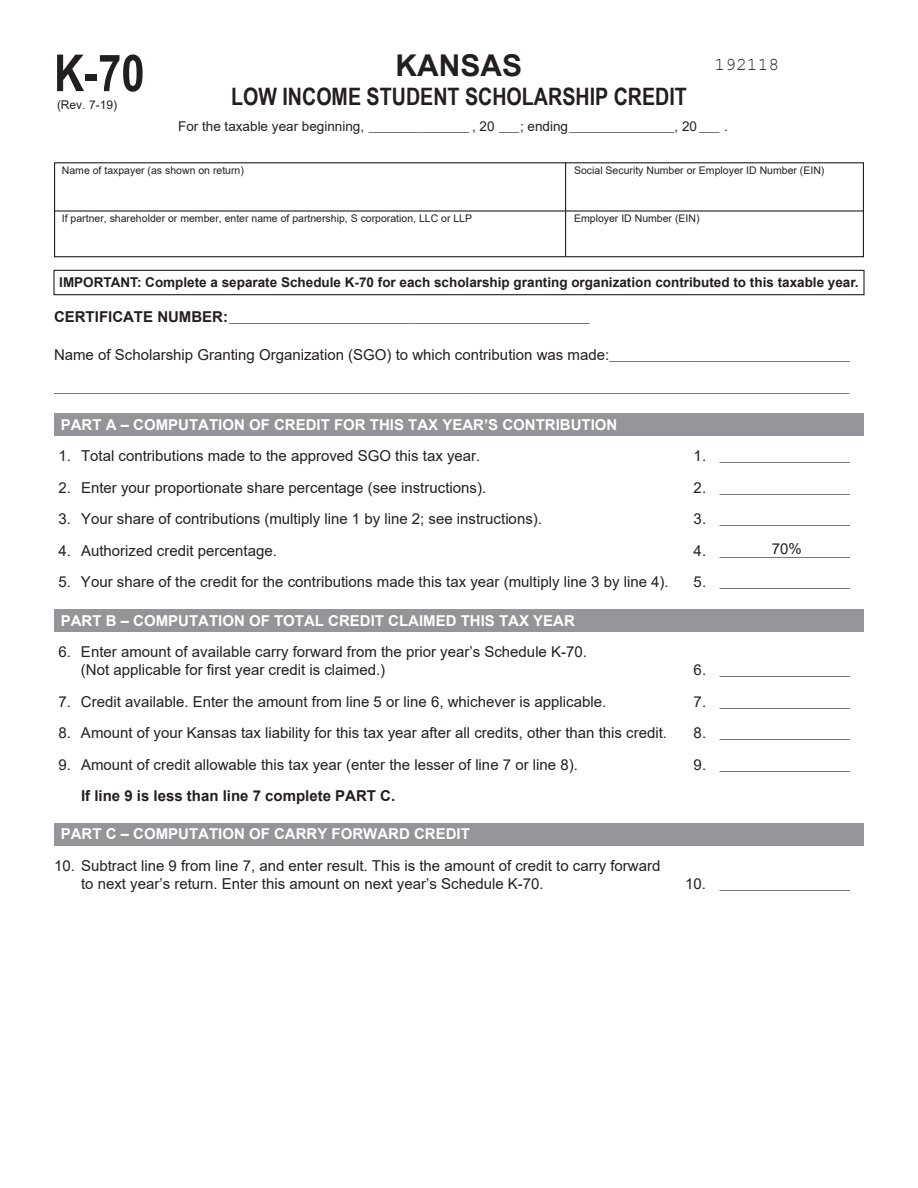
<style>
.page{position:relative;width:918px;height:1188px;background:#fff}
.page>*{position:absolute;margin:0;border:0;box-sizing:border-box;transform-origin:0 0}
.t1{font:700 51px "Arial Narrow";color:#231f20}
.t2{font:700 30px "Arial";color:#231f20}
.t3{font:700 24px "Arial Narrow";color:#231f20}
.t4{font:18px "Courier New";color:#231f20}
.t5{font:15px/18px "Arial";color:#231f20}
.t6{font:700 15px "Arial";color:#fff}
.t7{font:700 15px "Arial";color:#231f20}
.t8{font:700 13.5px "Arial";color:#231f20}
.t9{font:13.5px "Arial";color:#231f20}
.t10{font:12px "Arial";color:#231f20}
.t11{font:10.5px "Arial";color:#231f20}
.t12{font:9px "Arial";color:#231f20}
.s1{font-size:13.5px}
.s2{font-size:15px}
</style>
<div class="page">
<div style="left:54px;top:823px;width:810px;height:23px;background:#939598"></div>
<div style="left:54px;top:609px;width:810px;height:23px;background:#939598"></div>
<div style="left:54px;top:414px;width:810px;height:22px;background:#939598"></div>
<div style="left:53px;top:270px;width:812px;height:25px;border:1px solid #231f20"></div>
<div style="left:54px;top:162px;width:810px;height:95px;border:1px solid #231f20"></div>
<hr style="left:54px;top:210px;width:810px;height:2px;background:#231f20">
<hr style="left:565px;top:162px;width:1px;height:94px;background:#231f20">
<h2 class="t2" style="left:396px;top:44px;width:128px">KANSAS</h2>
<h1 class="t1" style="left:54px;top:35px;width:92px">K-70</h1>
<p class="t10" style="left:57px;top:97px;width:62px">(Rev. 7-19)</p>
<p class="t4" style="left:715px;top:53px;width:66px">192118</p>
<h3 class="t3" style="left:231px;top:78px;width:457px">LOW INCOME STUDENT SCHOLARSHIP CREDIT</h3>
<p class="t9" style="left:178px;top:117px;width:188px">For the taxable year beginning,</p>
<p class="t9" style="left:472px;top:117px;width:24px">, 20</p>
<p class="t9" style="left:528px;top:117px;width:42px">ending</p>
<p class="t9" style="left:675px;top:117px;width:24px">, 20</p>
<p class="t9" style="left:724px;top:117px;width:5px">.</p>
<p class="t11" style="left:62px;top:163px;width:184px">Name of taxpayer (as shown on return)</p>
<p class="t11" style="left:574px;top:163px;width:252px">Social Security Number or Employer ID Number (EIN)</p>
<p class="t11" style="left:62px;top:211px;width:412px">If partner, shareholder or member, enter name of partnership, S corporation, LLC or LLP</p>
<p class="t11" style="left:574px;top:211px;width:127px">Employer ID Number (EIN)</p>
<p class="t12" style="left:369px;top:121px;width:102px">____________________</p>
<p class="t12" style="left:499px;top:121px;width:26px">____<span class="s1">;</span></p>
<p class="t12" style="left:569px;top:121px;width:107px">_____________________</p>
<p class="t12" style="left:699px;top:121px;width:22px">____</p>
<p class="t8" style="left:59px;top:273px;width:801px">IMPORTANT: Complete a separate Schedule K-70 for each scholarship granting organization contributed to this taxable year.</p>
<p class="t7" style="left:54px;top:306px;width:176px">CERTIFICATE NUMBER:</p>
<p class="t5" style="left:54px;top:346px;width:557px">Name of Scholarship Granting Organization (SGO) to which contribution was made:</p>
<p class="t12" style="left:229px;top:313px;width:362px">________________________________________________________________________</p>
<p class="t12" style="left:610px;top:351px;width:242px">________________________________________________</p>
<p class="t12" style="left:54px;top:382px;width:797px">_______________________________________________________________________________________________________________________________________________________________</p>
<p class="t6" style="left:61px;top:414px;width:558px">PART A – COMPUTATION OF CREDIT FOR THIS TAX YEAR’S CONTRIBUTION</p>
<p class="t5" style="left:58px;top:447px;width:423px">1. Total contributions made to the approved SGO this tax year.</p>
<p class="t5" style="left:58px;top:479px;width:429px">2. Enter your proportionate share percentage (see instructions).</p>
<p class="t5" style="left:58px;top:510px;width:485px">3. Your share of contributions (multiply line 1 by line 2; see instructions).</p>
<p class="t5" style="left:58px;top:542px;width:220px">4. Authorized credit percentage.</p>
<p class="t5" style="left:772px;top:539px;width:32px">70%</p>
<p class="t5" style="left:58px;top:573px;width:612px">5. Your share of the credit for the contributions made this tax year (multiply line 3 by line 4).</p>
<p class="t6" style="left:61px;top:610px;width:516px">PART B – COMPUTATION OF TOTAL CREDIT CLAIMED THIS TAX YEAR</p>
<p class="t5" style="left:81px;top:643px;width:508px;text-indent:-22px">6. Enter amount of available carry forward from the prior year’s Schedule K-70. (Not applicable for first year credit is claimed.)</p>
<p class="t5" style="left:58px;top:692px;width:549px">7. Credit available. Enter the amount from line 5 or line 6, whichever is applicable.</p>
<p class="t5" style="left:58px;top:724px;width:610px">8. Amount of your Kansas tax liability for this tax year after all credits, other than this credit.</p>
<p class="t5" style="left:58px;top:755px;width:521px">9. Amount of credit allowable this tax year (enter the lesser of line 7 or line 8).</p>
<p class="t12" style="left:694px;top:452px;width:158px"><span class="s2">1.</span> __________________________</p>
<p class="t12" style="left:694px;top:484px;width:158px"><span class="s2">2.</span> __________________________</p>
<p class="t12" style="left:694px;top:515px;width:158px"><span class="s2">3.</span> __________________________</p>
<p class="t12" style="left:694px;top:547px;width:158px"><span class="s2">4.</span> __________________________</p>
<p class="t12" style="left:694px;top:578px;width:158px"><span class="s2">5.</span> __________________________</p>
<p class="t12" style="left:694px;top:666px;width:158px"><span class="s2">6.</span> __________________________</p>
<p class="t12" style="left:694px;top:697px;width:158px"><span class="s2">7.</span> __________________________</p>
<p class="t12" style="left:694px;top:729px;width:158px"><span class="s2">8.</span> __________________________</p>
<p class="t12" style="left:694px;top:760px;width:158px"><span class="s2">9.</span> __________________________</p>
<p class="t7" style="left:81px;top:785px;width:316px">If line 9 is less than line 7 complete PART C.</p>
<p class="t6" style="left:61px;top:824px;width:411px">PART C – COMPUTATION OF CARRY FORWARD CREDIT</p>
<p class="t5" style="left:81px;top:857px;width:581px;text-indent:-27px">10. Subtract line 9 from line 7, and enter result. This is the amount of credit to carry forward to next year’s return. Enter this amount on next year’s Schedule K-70.</p>
<p class="t12" style="left:685px;top:880px;width:166px"><span class="s2">10.</span> __________________________</p>
</div>
